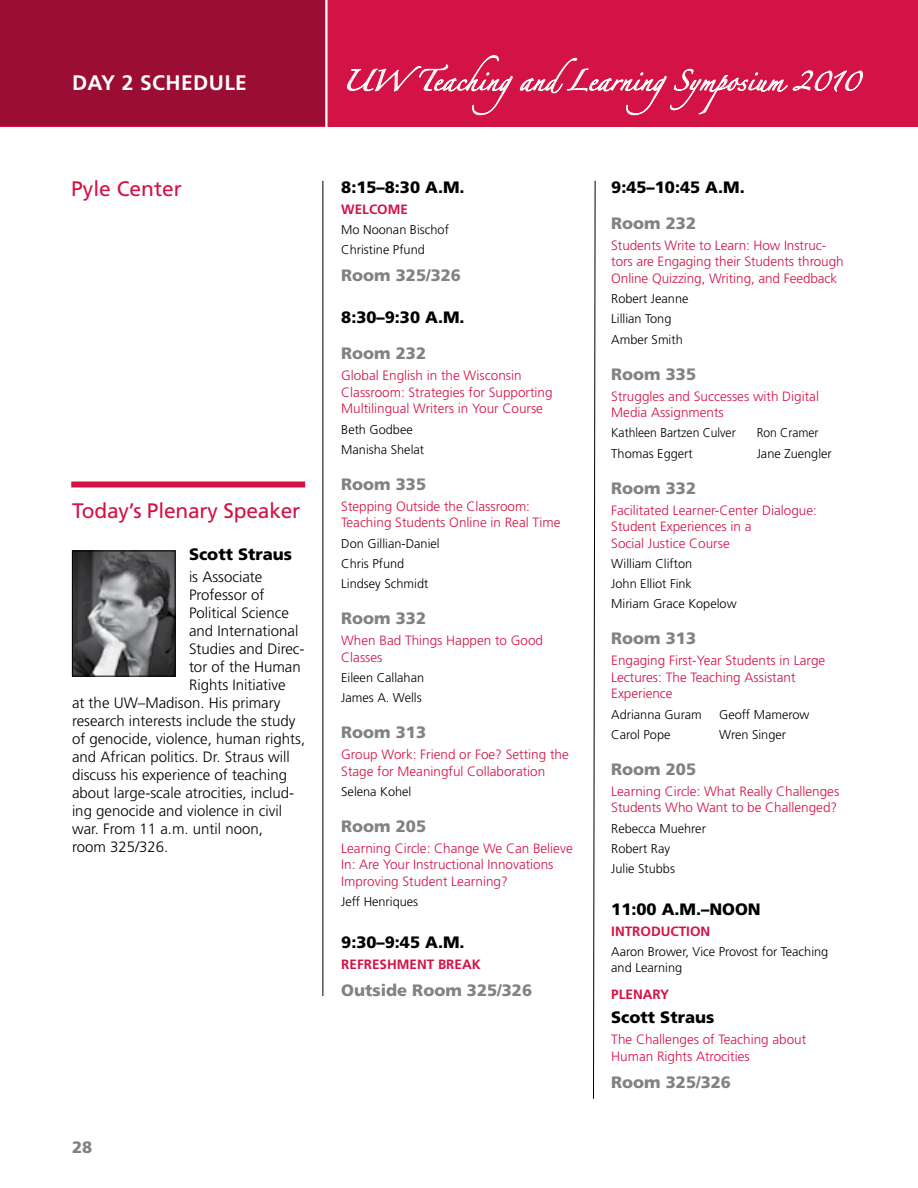
<style>
.page{position:relative;width:918px;height:1188px;background:#fff}
.page>*{position:absolute;margin:0;border:0;box-sizing:border-box;transform-origin:0 0}
.T1_space{font:21px "Frutiger";letter-spacing:-.01em;color:#d31245}
.T1{font:700 21px "Frutiger";letter-spacing:.02em;color:#fff}
.T1-2{font:21px "Frutiger";color:#d31245}
.T1-3{font:18.75px "Zapfino";color:#fff}
.Room{font:900 16.5px "Frutiger";color:#808285}
.Time{font:900 16.5px "Frutiger";color:#000}
.T1-4{font:900 16.5px "Frutiger";color:#000}
.talk{font:300 15px "Frutiger";color:#000}
.talk-2{font:300 13.5px/16.5px "Frutiger";color:#d31245}
.talk-3{font:700 13.5px "Frutiger";color:#d31245}
.T1-5{font:700 13.5px "Frutiger";color:#d31245}
.T1-6{font:300 12.75px/15.8px "Frutiger";color:#000}
.T1-7{font:300 12.75px "Frutiger";color:#000;scale:.95 1}
.s1{font-size:17.25px}
</style>
<div class="page">
<div style="left:0;top:0;width:918px;height:126px;background:#d31245"></div>
<div style="left:0;top:0;width:326px;height:126px;background:#9b0d33"></div>
<hr style="left:325px;top:0;width:3px;height:162px;background:#fff">
<svg style="left:347px;top:55px;width:166px;height:60px"></svg>
<svg style="left:520px;top:57px;width:343px;height:58px"></svg>
<hr style="left:323px;top:181px;width:1px;height:815px;background:#000">
<svg style="left:593px;top:180px;width:3px;height:919px"></svg>
<img style="left:74px;top:553px;width:100px;height:122px">
<div style="left:72px;top:551px;width:104px;height:126px;border:1px solid #000"></div>
<div style="left:71px;top:482px;width:234px;height:6px;background:#d31245"></div>
<p class="T1" style="left:72px;top:70px;width:176px">DAY 2 SCHEDULE</p>
<p class="T1-3" style="left:342px;top:73px;width:520px">UW TeachingandLearningSymposium <span class="s1">2010</span></p>
<p class="T1-2" style="left:71px;top:177px;width:112px">Pyle Center</p>
<p class="Time" style="left:341px;top:177px;width:125px">8:15–8:30 A.M.</p>
<p class="talk-3" style="left:341px;top:201px;width:68px">WELCOME</p>
<p class="T1-6" style="left:341px;top:222px;width:109px">Mo Noonan Bischof</p>
<p class="T1-6" style="left:341px;top:242px;width:85px">Christine Pfund</p>
<p class="Room" style="left:341px;top:266px;width:121px">Room 325/326</p>
<p class="Time" style="left:341px;top:308px;width:125px">8:30–9:30 A.M.</p>
<p class="Room" style="left:341px;top:344px;width:86px">Room 232</p>
<p class="talk-2" style="left:341px;top:367px;width:213px">Global English in the Wisconsin<br>Classroom: Strategies for Supporting<br>Multilingual Writers in Your Course</p>
<p class="T1-6" style="left:341px;top:421px;width:73px">Beth Godbee</p>
<p class="T1-6" style="left:341px;top:442px;width:84px">Manisha Shelat</p>
<p class="Room" style="left:341px;top:474px;width:86px">Room 335</p>
<p class="talk-2" style="left:341px;top:498px;width:221px">Stepping Outside the Classroom:<br>Teaching Students Online in Real Time</p>
<p class="T1-6" style="left:341px;top:535px;width:100px">Don Gillian-Daniel</p>
<p class="T1-6" style="left:341px;top:556px;width:65px">Chris Pfund</p>
<p class="T1-6" style="left:341px;top:576px;width:89px">Lindsey Schmidt</p>
<p class="Room" style="left:341px;top:608px;width:86px">Room 332</p>
<p class="talk-2" style="left:341px;top:632px;width:203px">When Bad Things Happen to Good<br>Classes</p>
<p class="T1-6" style="left:341px;top:670px;width:84px">Eileen Callahan</p>
<p class="T1-6" style="left:341px;top:690px;width:82px">James A. Wells</p>
<p class="Room" style="left:341px;top:722px;width:86px">Room 313</p>
<p class="talk-2" style="left:341px;top:746px;width:229px">Group Work: Friend or Foe? Setting the<br>Stage for Meaningful Collaboration</p>
<p class="T1-6" style="left:341px;top:784px;width:72px">Selena Kohel</p>
<p class="Room" style="left:341px;top:816px;width:86px">Room 205</p>
<p class="talk-2" style="left:341px;top:840px;width:233px">Learning Circle: Change We Can Believe<br>In: Are Your Instructional Innovations<br>Improving Student Learning?</p>
<p class="T1-6" style="left:341px;top:894px;width:78px">Jeff Henriques</p>
<p class="Time" style="left:341px;top:932px;width:125px">9:30–9:45 A.M.</p>
<p class="talk-3" style="left:341px;top:956px;width:141px">REFRESHMENT BREAK</p>
<p class="Room" style="left:341px;top:980px;width:192px">Outside Room 325/326</p>
<p class="T1_space" style="left:72px;top:498px;width:230px">Today’s Plenary Speaker</p>
<p class="T1-4" style="left:189px;top:544px;width:105px">Scott Straus</p>
<p class="talk" style="left:189px;top:568px;width:75px">is Associate</p>
<p class="talk" style="left:189px;top:586px;width:77px">Professor of</p>
<p class="talk" style="left:189px;top:604px;width:101px">Political Science</p>
<p class="talk" style="left:189px;top:622px;width:111px">and International</p>
<p class="talk" style="left:189px;top:640px;width:117px">Studies and Direc-</p>
<p class="talk" style="left:189px;top:658px;width:113px">tor of the Human</p>
<p class="talk" style="left:189px;top:676px;width:98px">Rights Initiative</p>
<p class="talk" style="left:72px;top:694px;width:210px">at the UW–Madison. His primary</p>
<p class="talk" style="left:72px;top:712px;width:225px">research interests include the study</p>
<p class="talk" style="left:72px;top:730px;width:235px">of genocide, violence, human rights,</p>
<p class="talk" style="left:72px;top:748px;width:219px">and African politics. Dr. Straus will</p>
<p class="talk" style="left:72px;top:766px;width:217px">discuss his experience of teaching</p>
<p class="talk" style="left:72px;top:784px;width:224px">about large-scale atrocities, includ-</p>
<p class="talk" style="left:72px;top:802px;width:212px">ing genocide and violence in civil</p>
<p class="talk" style="left:72px;top:820px;width:192px">war. From 11 a.m. until noon,</p>
<p class="talk" style="left:72px;top:838px;width:98px">room 325/326.</p>
<p class="Room" style="left:72px;top:1137px;width:22px">28</p>
<p class="Time" style="left:611px;top:177px;width:135px">9:45–10:45 A.M.</p>
<p class="Room" style="left:611px;top:213px;width:86px">Room 232</p>
<p class="talk-2" style="left:611px;top:237px;width:234px">Students Write to Learn: How Instruc&shy;tors are Engaging their Students through<br>Online Quizzing, Writing, and Feedback</p>
<p class="T1-6" style="left:611px;top:291px;width:79px">Robert Jeanne</p>
<p class="T1-6" style="left:611px;top:311px;width:62px">Lillian Tong</p>
<p class="T1-6" style="left:611px;top:331px;width:73px">Amber Smith</p>
<p class="Room" style="left:611px;top:364px;width:86px">Room 335</p>
<p class="talk-2" style="left:611px;top:388px;width:209px">Struggles and Successes with Digital<br>Media Assignments</p>
<p class="T1-7" style="left:611px;top:426px;width:133px">Kathleen Bartzen Culver</p>
<p class="T1-7" style="left:757px;top:426px;width:67px">Ron Cramer</p>
<p class="T1-6" style="left:611px;top:445px;width:83px">Thomas Eggert</p>
<p class="T1-6" style="left:757px;top:445px;width:77px">Jane Zuengler</p>
<p class="Room" style="left:611px;top:478px;width:86px">Room 332</p>
<p class="talk-2" style="left:611px;top:502px;width:207px">Facilitated Learner-Center Dialogue:<br>Student Experiences in a<br>Social Justice Course</p>
<p class="T1-6" style="left:611px;top:556px;width:83px">William Clifton</p>
<p class="T1-6" style="left:611px;top:576px;width:82px">John Elliot Fink</p>
<p class="T1-6" style="left:611px;top:596px;width:127px">Miriam Grace Kopelow</p>
<p class="Room" style="left:611px;top:629px;width:86px">Room 313</p>
<p class="talk-2" style="left:611px;top:652px;width:216px">Engaging First-Year Students in Large<br>Lectures: The Teaching Assistant<br>Experience</p>
<p class="T1-6" style="left:611px;top:706px;width:92px">Adrianna Guram</p>
<p class="T1-6" style="left:719px;top:706px;width:92px">Geoff Mamerow</p>
<p class="T1-6" style="left:611px;top:727px;width:61px">Carol Pope</p>
<p class="T1-6" style="left:719px;top:727px;width:68px">Wren Singer</p>
<p class="Room" style="left:611px;top:759px;width:86px">Room 205</p>
<p class="talk-2" style="left:611px;top:783px;width:230px">Learning Circle: What Really Challenges<br>Students Who Want to be Challenged?</p>
<p class="T1-6" style="left:611px;top:820px;width:96px">Rebecca Muehrer</p>
<p class="T1-6" style="left:611px;top:841px;width:60px">Robert Ray</p>
<p class="T1-6" style="left:611px;top:861px;width:65px">Julie Stubbs</p>
<p class="Time" style="left:611px;top:899px;width:151px">11:00 A.M.–NOON</p>
<p class="talk-3" style="left:611px;top:923px;width:101px">INTRODUCTION</p>
<p class="T1-6" style="left:611px;top:944px;width:219px">Aaron Brower, Vice Provost for Teaching and Learning</p>
<p class="T1-5" style="left:611px;top:986px;width:60px">PLENARY</p>
<p class="T1-4" style="left:611px;top:1007px;width:105px">Scott Straus</p>
<p class="talk-2" style="left:611px;top:1031px;width:197px">The Challenges of Teaching about<br>Human Rights Atrocities</p>
<p class="Room" style="left:611px;top:1072px;width:121px">Room 325/326</p>
</div>
